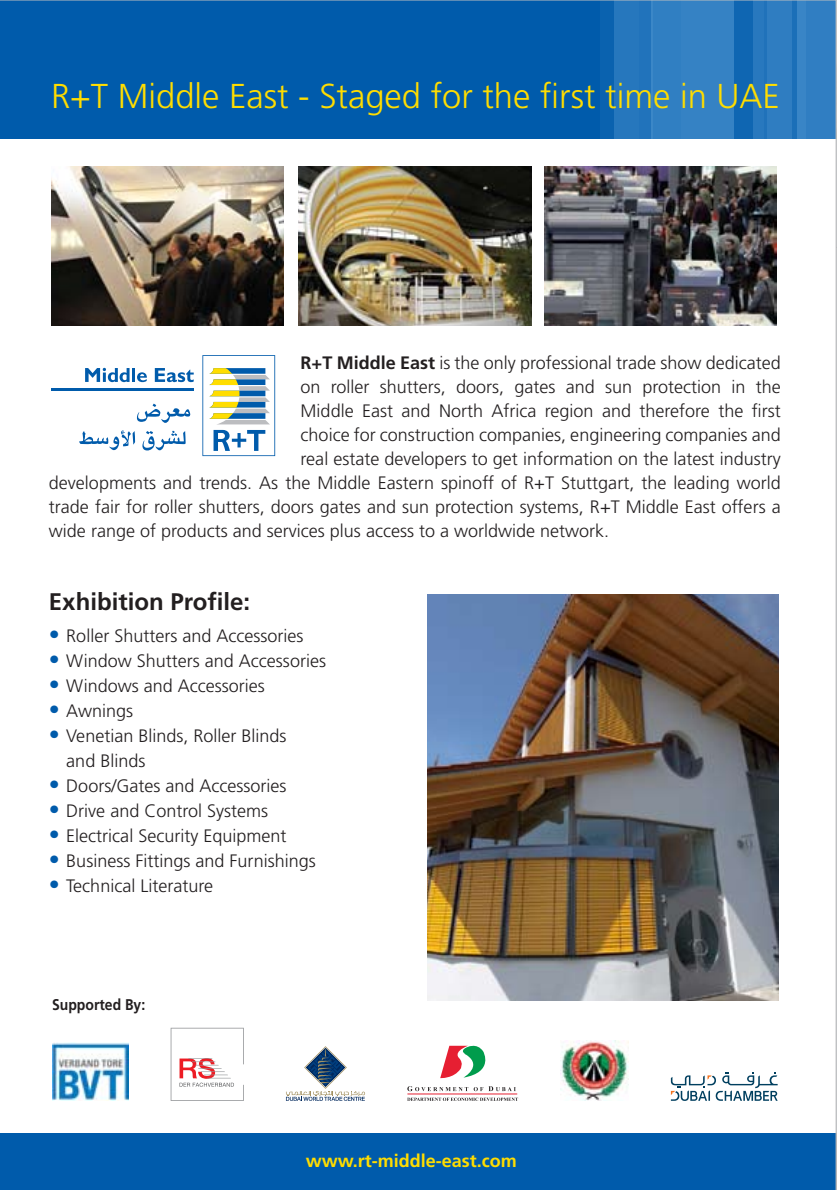
<style>
.page{position:relative;width:837px;height:1190px;background:#fff}
.page>*{position:absolute;margin:0;border:0;box-sizing:border-box;transform-origin:0 0}
.t1{font:300 52.4px "Frutiger LT Std";color:#fd0}
.t2{font:300 34.6px "Frutiger LT Std";color:#fd0}
.t3{font:700 24px "Frutiger LT Std";color:#231f20}
.t4{font:300 18px/25px "Frutiger LT Std";color:#231f20}
.t5{font:700 18px "Frutiger LT Std";color:#fd0}
.t6{font:700 15.6px "Frutiger LT Std";color:#231f20;scale:.9 1}
.s1{font-weight:700}
.s2{font-size:22px;color:#005bab}
</style>
<div class="page">
<img style="left:0;top:0;width:835px;height:1190px">
<svg style="left:835px;top:0;width:2px;height:1190px;background:#c5cacf"></svg>
<h1 class="t1" style="left:20px;top:58px;width:362px">R+T Middle East</h1>
<h2 class="t2" style="left:51px;top:76px;width:730px">R+T Middle East - Staged for the first time in UAE</h2>
<p class="t4" style="left:300px;top:351px;width:481px"><span class="s1">R+T Middle East</span> is the only professional trade show dedicated</p>
<p class="t4" style="left:300px;top:375px;width:481px">on roller shutters, doors, gates and sun protection in the</p>
<p class="t4" style="left:300px;top:399px;width:481px">Middle East and North Africa region and therefore the first</p>
<p class="t4" style="left:300px;top:423px;width:481px">choice for construction companies, engineering companies and</p>
<p class="t4" style="left:300px;top:447px;width:481px">real estate developers to get information on the latest industry</p>
<p class="t4" style="left:49px;top:471px;width:733px">developments and trends. As the Middle Eastern spinoff of R+T Stuttgart, the leading world</p>
<p class="t4" style="left:49px;top:495px;width:733px">trade fair for roller shutters, doors gates and sun protection systems, R+T Middle East offers a</p>
<p class="t4" style="left:49px;top:519px;width:561px">wide range of products and services plus access to a worldwide network.</p>
<h3 class="t3" style="left:49px;top:587px;width:202px">Exhibition Profile:</h3>
<p class="t4" style="left:49px;top:623px;width:256px"><span class="s2">•</span> Roller Shutters and Accessories</p>
<p class="t4" style="left:49px;top:648px;width:278px"><span class="s2">•</span> Window Shutters and Accessories</p>
<p class="t4" style="left:49px;top:673px;width:217px"><span class="s2">•</span> Windows and Accessories</p>
<p class="t4" style="left:49px;top:698px;width:86px"><span class="s2">•</span> Awnings</p>
<p class="t4" style="left:66px;top:723px;width:222px;text-indent:-17px"><span class="s2">•</span> Venetian Blinds, Roller Blinds and Blinds</p>
<p class="t4" style="left:49px;top:773px;width:239px"><span class="s2">•</span> Doors/Gates and Accessories</p>
<p class="t4" style="left:49px;top:798px;width:221px"><span class="s2">•</span> Drive and Control Systems</p>
<p class="t4" style="left:49px;top:823px;width:239px"><span class="s2">•</span> Electrical Security Equipment</p>
<p class="t4" style="left:49px;top:848px;width:268px"><span class="s2">•</span> Business Fittings and Furnishings</p>
<p class="t4" style="left:49px;top:873px;width:165px"><span class="s2">•</span> Technical Literature</p>
<p class="t6" style="left:52px;top:995px;width:105px">Supported By:</p>
<p class="t5" style="left:305px;top:1150px;width:213px">www.rt-middle-east.com</p>
</div>
